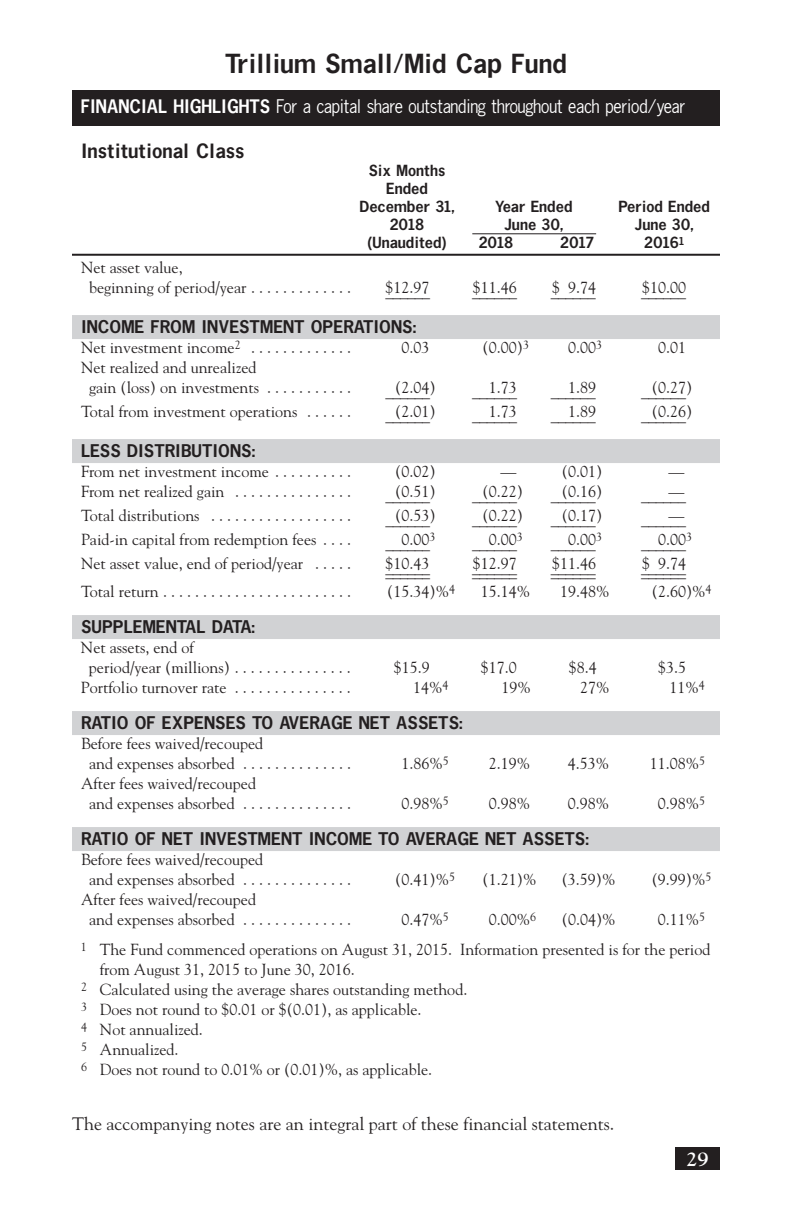
<style>
.page{position:relative;width:792px;height:1224px;background:#fff}
.page>*{position:absolute;margin:0;border:0;box-sizing:border-box;transform-origin:0 0}
.t1{font:700 24px "News Gothic";color:#231f20}
.t2{font:700 20px "Goudy";color:#fff}
.t3{font:18px "Goudy";color:#231f20}
.t4{font:700 18px "News Gothic";color:#231f20}
.t5{font:17px "News Gothic";color:#fff;scale:.94 1}
.t6{font:16px/20px "Goudy";color:#231f20}
.t7{font:700 16px "News Gothic";color:#231f20}
.t8{font:700 14px/18px "News Gothic";color:#231f20;text-align:center}
.s1{font-weight:700}
</style>
<div class="page">
<div style="left:675px;top:1148px;width:45px;height:22px;background:#231f20"></div>
<hr style="left:472px;top:233px;width:124px;height:1px;background:#231f20">
<hr style="left:72px;top:254px;width:648px;height:2px;background:#231f20">
<div style="left:72px;top:315px;width:648px;height:24px;background:#d1d2d4"></div>
<div style="left:72px;top:439px;width:648px;height:24px;background:#d1d2d4"></div>
<div style="left:72px;top:615px;width:648px;height:24px;background:#d1d2d4"></div>
<div style="left:72px;top:711px;width:648px;height:24px;background:#d1d2d4"></div>
<div style="left:72px;top:827px;width:648px;height:24px;background:#d1d2d4"></div>
<div style="left:72px;top:90px;width:648px;height:36px;background:#231f20"></div>
<h1 class="t1" style="left:225px;top:51px;width:343px">Trillium Small/Mid Cap Fund</h1>
<p class="t5" style="left:81px;top:97px;width:644px"><span class="s1">FINANCIAL HIGHLIGHTS</span> For a capital share outstanding throughout each period/year</p>
<p class="t4" style="left:81px;top:142px;width:165px">Institutional Class</p>
<p class="t8" style="left:360px;top:163px;width:97px">Six Months<br>Ended<br>December 31,</p>
<p class="t8" style="left:495px;top:199px;width:79px">Year Ended</p>
<p class="t8" style="left:618px;top:199px;width:93px">Period Ended</p>
<p class="t8" style="left:390px;top:217px;width:36px">2018</p>
<p class="t8" style="left:504px;top:217px;width:61px">June 30,</p>
<p class="t8" style="left:635px;top:217px;width:61px">June 30,</p>
<p class="t8" style="left:367px;top:235px;width:81px">(Unaudited)</p>
<p class="t8" style="left:479px;top:235px;width:36px">2018</p>
<p class="t8" style="left:560px;top:235px;width:36px">2017</p>
<p class="t8" style="left:644px;top:235px;width:41px">2016<sup>1</sup></p>
<p class="t6" style="left:89px;top:258px;width:263px;text-indent:-8px">Net asset value,<br>beginning of period/year . . . . . . . . . . . . .</p>
<p class="t6" style="left:385px;top:280px;width:46px">_$ _1 _2 _. 9_ 7_</p>
<p class="t6" style="left:472px;top:280px;width:46px">_$ _1 _1 _. 4_ 6_</p>
<p class="t6" style="left:551px;top:282px;width:47px">_$_ _9_. 7_ _4</p>
<p class="t6" style="left:641px;top:280px;width:46px">_$ _1 _0 _. 0_ 0_</p>
<p class="t7" style="left:81px;top:318px;width:337px">INCOME FROM INVESTMENT OPERATIONS:</p>
<p class="t6" style="left:81px;top:338px;width:271px">Net investment income<sup>2</sup> . . . . . . . . . . . . .</p>
<p class="t6" style="left:402px;top:338px;width:29px">0.03</p>
<p class="t6" style="left:483px;top:338px;width:48px">(0.00)<sup>3</sup></p>
<p class="t6" style="left:568px;top:338px;width:35px">0.00<sup>3</sup></p>
<p class="t6" style="left:658px;top:338px;width:29px">0.01</p>
<p class="t6" style="left:89px;top:358px;width:263px;text-indent:-8px">Net realized and unrealized<br>gain (loss) on investments . . . . . . . . . . .</p>
<p class="t6" style="left:385px;top:380px;width:52px">__(_2_.0_4_)</p>
<p class="t6" style="left:472px;top:382px;width:46px">___1_. 7_3_</p>
<p class="t6" style="left:551px;top:382px;width:47px">___1_. 8__9</p>
<p class="t6" style="left:641px;top:380px;width:52px">__(_0_. 2_7_ )</p>
<p class="t6" style="left:81px;top:402px;width:272px">Total from investment operations . . . . . .</p>
<p class="t6" style="left:385px;top:404px;width:52px">__(_2_.0_1_)</p>
<p class="t6" style="left:472px;top:406px;width:46px">___1_. 7_3_</p>
<p class="t6" style="left:551px;top:406px;width:47px">___1_. 8__9</p>
<p class="t6" style="left:641px;top:404px;width:52px">__(_0_. 2_6_ )</p>
<p class="t7" style="left:81px;top:442px;width:176px">LESS DISTRIBUTIONS:</p>
<p class="t6" style="left:81px;top:462px;width:271px">From net investment income . . . . . . . . . .</p>
<p class="t6" style="left:395px;top:462px;width:42px">(0.02)</p>
<p class="t6" style="left:500px;top:462px;width:17px">—</p>
<p class="t6" style="left:562px;top:462px;width:42px">(0.01)</p>
<p class="t6" style="left:668px;top:462px;width:17px">—</p>
<p class="t6" style="left:81px;top:482px;width:271px">From net realized gain . . . . . . . . . . . . . . .</p>
<p class="t6" style="left:385px;top:484px;width:52px">__(_0_.5_1_)</p>
<p class="t6" style="left:472px;top:484px;width:52px">__(_0_. 2_2_)</p>
<p class="t6" style="left:551px;top:484px;width:53px">__(_0_. 1__6 )</p>
<p class="t6" style="left:641px;top:486px;width:46px">____—__</p>
<p class="t6" style="left:81px;top:506px;width:271px">Total distributions . . . . . . . . . . . . . . . . . .</p>
<p class="t6" style="left:385px;top:508px;width:52px">__(_0_.5_3_)</p>
<p class="t6" style="left:472px;top:508px;width:52px">__(_0_. 2_2_)</p>
<p class="t6" style="left:551px;top:508px;width:53px">__(_0_. 1__7 )</p>
<p class="t6" style="left:641px;top:510px;width:46px">____—__</p>
<p class="t6" style="left:81px;top:530px;width:271px">Paid-in capital from redemption fees . . . .</p>
<p class="t6" style="left:402px;top:530px;width:35px">0.00<sup>3</sup></p>
<p class="t6" style="left:489px;top:530px;width:35px">0.00<sup>3</sup></p>
<p class="t6" style="left:568px;top:530px;width:35px">0.00<sup>3</sup></p>
<p class="t6" style="left:658px;top:530px;width:35px">0.00<sup>3</sup></p>
<p class="t6" style="left:385px;top:534px;width:46px">______</p>
<p class="t6" style="left:472px;top:534px;width:46px">______</p>
<p class="t6" style="left:551px;top:534px;width:46px">______</p>
<p class="t6" style="left:641px;top:534px;width:46px">______</p>
<p class="t6" style="left:81px;top:554px;width:272px">Net asset value, end of period/year . . . . .</p>
<p class="t6" style="left:385px;top:560px;width:10px">__</p>
<p class="t6" style="left:386px;top:558px;width:46px">$ __ 0 __ 3__</p>
<p class="t6" style="left:473px;top:558px;width:46px">$ __ 2 __ 7__</p>
<p class="t6" style="left:552px;top:558px;width:30px">$ __ 1 __</p>
<p class="t6" style="left:642px;top:558px;width:23px">$ __ __</p>
<p class="t6" style="left:588px;top:554px;width:9px">6</p>
<p class="t6" style="left:666px;top:556px;width:14px">. 7__</p>
<p class="t6" style="left:394px;top:558px;width:16px">1 __</p>
<p class="t6" style="left:410px;top:556px;width:15px">. 4__</p>
<p class="t6" style="left:481px;top:558px;width:16px">1 __</p>
<p class="t6" style="left:497px;top:556px;width:14px">. 9__</p>
<p class="t6" style="left:560px;top:558px;width:37px">1 __ . 4__ __</p>
<p class="t6" style="left:658px;top:558px;width:30px">9 __ 4__</p>
<p class="t6" style="left:472px;top:560px;width:10px">__</p>
<p class="t6" style="left:551px;top:560px;width:10px">__</p>
<p class="t6" style="left:641px;top:560px;width:10px">__</p>
<p class="t6" style="left:81px;top:582px;width:271px">Total return . . . . . . . . . . . . . . . . . . . . . . . .</p>
<p class="t6" style="left:387px;top:582px;width:69px">(15.34)%<sup>4</sup></p>
<p class="t6" style="left:481px;top:582px;width:51px">15.14%</p>
<p class="t6" style="left:560px;top:582px;width:51px">19.48%</p>
<p class="t6" style="left:652px;top:582px;width:61px">(2.60)%<sup>4</sup></p>
<p class="t7" style="left:81px;top:618px;width:176px">SUPPLEMENTAL DATA:</p>
<p class="t6" style="left:89px;top:638px;width:263px;text-indent:-8px">Net assets, end of<br>period/year (millions) . . . . . . . . . . . . . . .</p>
<p class="t6" style="left:394px;top:658px;width:37px">$15.9</p>
<p class="t6" style="left:481px;top:658px;width:37px">$17.0</p>
<p class="t6" style="left:569px;top:658px;width:29px">$8.4</p>
<p class="t6" style="left:658px;top:658px;width:29px">$3.5</p>
<p class="t6" style="left:81px;top:678px;width:271px">Portfolio turnover rate . . . . . . . . . . . . . . .</p>
<p class="t6" style="left:413px;top:678px;width:37px">14%<sup>4</sup></p>
<p class="t6" style="left:502px;top:678px;width:31px">19%</p>
<p class="t6" style="left:580px;top:678px;width:31px">27%</p>
<p class="t6" style="left:670px;top:678px;width:37px">11%<sup>4</sup></p>
<p class="t7" style="left:81px;top:714px;width:383px">RATIO OF EXPENSES TO AVERAGE NET ASSETS:</p>
<p class="t6" style="left:89px;top:734px;width:264px;text-indent:-8px">Before fees waived/recouped<br>and expenses absorbed . . . . . . . . . . . . . .</p>
<p class="t6" style="left:402px;top:754px;width:49px">1.86%<sup>5</sup></p>
<p class="t6" style="left:489px;top:754px;width:43px">2.19%</p>
<p class="t6" style="left:568px;top:754px;width:43px">4.53%</p>
<p class="t6" style="left:650px;top:754px;width:57px">11.08%<sup>5</sup></p>
<p class="t6" style="left:89px;top:774px;width:264px;text-indent:-8px">After fees waived/recouped<br>and expenses absorbed . . . . . . . . . . . . . .</p>
<p class="t6" style="left:402px;top:794px;width:49px">0.98%<sup>5</sup></p>
<p class="t6" style="left:489px;top:794px;width:43px">0.98%</p>
<p class="t6" style="left:568px;top:794px;width:43px">0.98%</p>
<p class="t6" style="left:658px;top:794px;width:49px">0.98%<sup>5</sup></p>
<p class="t7" style="left:81px;top:830px;width:510px">RATIO OF NET INVESTMENT INCOME TO AVERAGE NET ASSETS:</p>
<p class="t6" style="left:89px;top:850px;width:264px;text-indent:-8px">Before fees waived/recouped<br>and expenses absorbed . . . . . . . . . . . . . .</p>
<p class="t6" style="left:395px;top:870px;width:61px">(0.41)%<sup>5</sup></p>
<p class="t6" style="left:483px;top:870px;width:55px">(1.21)%</p>
<p class="t6" style="left:562px;top:870px;width:55px">(3.59)%</p>
<p class="t6" style="left:652px;top:870px;width:61px">(9.99)%<sup>5</sup></p>
<p class="t6" style="left:89px;top:890px;width:264px;text-indent:-8px">After fees waived/recouped<br>and expenses absorbed . . . . . . . . . . . . . .</p>
<p class="t6" style="left:81px;top:905px;width:631px;line-height:30px;text-indent:577px">0.11%<sup>5<br>1</sup> The Fund commenced operations on August 31, 2015. Information presented is for the period</p>
<p class="t6" style="left:81px;top:960px;width:388px;text-indent:19px">from August 31, 2015 to June 30, 2016.<br><sup>2</sup> Calculated using the average shares outstanding method.<br><sup>3</sup> Does not round to $0.01 or $(0.01), as applicable.<br><sup>4</sup> Not annualized.<br><sup>5</sup> Annualized.<br><sup>6</sup> Does not round to 0.01% or (0.01)%, as applicable.</p>
<p class="t3" style="left:72px;top:1114px;width:544px">The accompanying notes are an integral part of these financial statements.</p>
<p class="t2" style="left:686px;top:1147px;width:24px">29</p>
<p class="t6" style="left:402px;top:910px;width:49px">0.47%<sup>5</sup></p>
<p class="t6" style="left:489px;top:910px;width:49px">0.00%<sup>6</sup></p>
<p class="t6" style="left:562px;top:910px;width:55px">(0.04)%</p>
</div>
